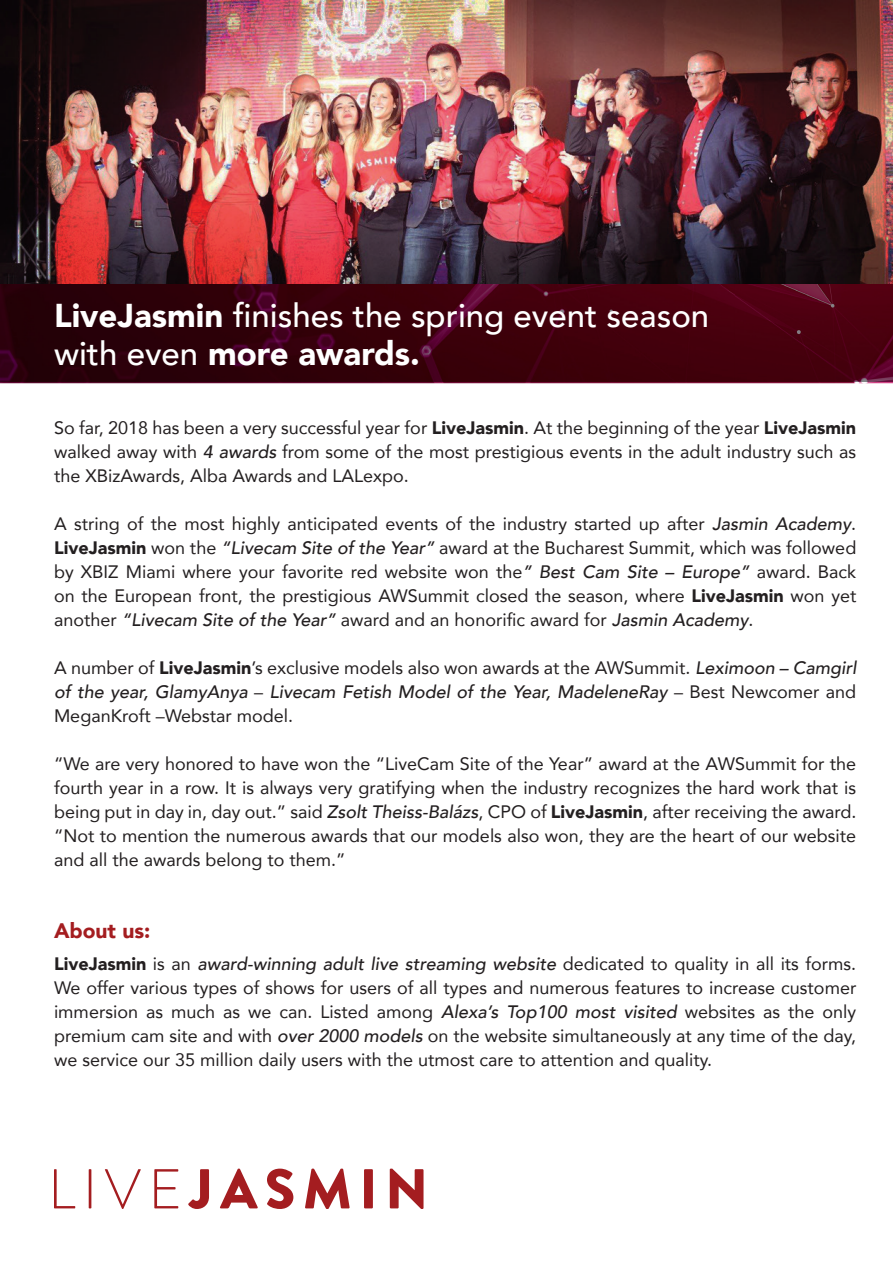
<style>
.page{position:relative;width:893px;height:1263px;background:#fff}
.page>*{position:absolute;margin:0;border:0;box-sizing:border-box;transform-origin:0 0}
.t1{font:500 33px/38px "Avenir";color:#fff}
.t2{font:900 21px "Avenir";color:#a41d20}
.t3{font:18px/24px "Avenir";color:#231f20;text-align:justify}
.s1{font-weight:900}
.s2{font-weight:500;font-style:italic}
</style>
<div class="page">
<img style="left:0;top:0;width:893px;height:382px">
<img style="left:0;top:284px;width:893px;height:1px">
<svg style="left:54px;top:1169px;width:21px;height:39px"></svg>
<hr style="left:89px;top:1169px;width:2px;height:39px;background:#a41d20">
<svg style="left:105px;top:1169px;width:36px;height:40px"></svg>
<svg style="left:154px;top:1169px;width:24px;height:39px"></svg>
<svg style="left:188px;top:1169px;width:21px;height:40px"></svg>
<svg style="left:220px;top:1168px;width:38px;height:40px"></svg>
<svg style="left:267px;top:1168px;width:26px;height:41px"></svg>
<svg style="left:305px;top:1168px;width:45px;height:41px"></svg>
<div style="left:364px;top:1169px;width:9px;height:39px;background:#a41d20"></div>
<svg style="left:390px;top:1168px;width:33px;height:41px"></svg>
<h1 class="t1" style="left:54px;top:294px;width:657px"><span class="s1">LiveJasmin</span> finishes the spring event season with even <span class="s1">more awards.</span></h1>
<p class="t3" style="left:54px;top:415px;width:804px">So far, 2018 has been a very successful year for <span class="s1">LiveJasmin</span>. At the beginning of the year <span class="s1">LiveJasmin </span>walked away with <span class="s2">4 awards</span> from some of the most prestigious events in the adult industry such as the XBizAwards, Alba Awards and LALexpo.</p>
<p class="t3" style="left:54px;top:511px;width:804px">A string of the most highly anticipated events of the industry started up after <span class="s2">Jasmin Academy</span>.<br><span class="s1">LiveJasmin</span> won the <span class="s2">“Livecam Site of the Year”</span> award at the Bucharest Summit, which was followed by XBIZ Miami where your favorite red website won the<span class="s2">” Best Cam Site – Europe”</span> award. Back on the European front, the prestigious AWSummit closed the season, where <span class="s1">LiveJasmin</span> won yet another <span class="s2">“Livecam Site of the Year”</span> award and an honorific award for <span class="s2">Jasmin Academy</span>.</p>
<p class="t3" style="left:54px;top:655px;width:804px">A number of <span class="s1">LiveJasmin</span>’s exclusive models also won awards at the AWSummit. <span class="s2">Leximoon – Camgirl of the year, GlamyAnya</span> – <span class="s2">Livecam Fetish Model of the Year, MadeleneRay</span> – Best Newcomer and MeganKroft –Webstar model.</p>
<p class="t3" style="left:54px;top:751px;width:804px">“We are very honored to have won the “LiveCam Site of the Year” award at the AWSummit for the fourth year in a row. It is always very gratifying when the industry recognizes the hard work that is being put in day in, day out.” said <span class="s2">Zsolt Theiss-Balázs</span>, CPO of <span class="s1">LiveJasmin</span>, after receiving the award. “Not to mention the numerous awards that our models also won, they are the heart of our website and all the awards belong to them.”</p>
<p class="t2" style="left:54px;top:912px;width:98px">About us:</p>
<p class="t3" style="left:54px;top:951px;width:804px"><span class="s1">LiveJasmin</span> is an <span class="s2">award-winning adult live streaming website</span> dedicated to quality in all its forms.<br>We offer various types of shows for users of all types and numerous features to increase customer immersion as much as we can. Listed among <span class="s2">Alexa’s Top100 most visited</span> websites as the only premium cam site and with <span class="s2">over 2000 models</span> on the website simultaneously at any time of the day, we service our 35 million daily users with the utmost care to attention and quality.</p>
</div>
